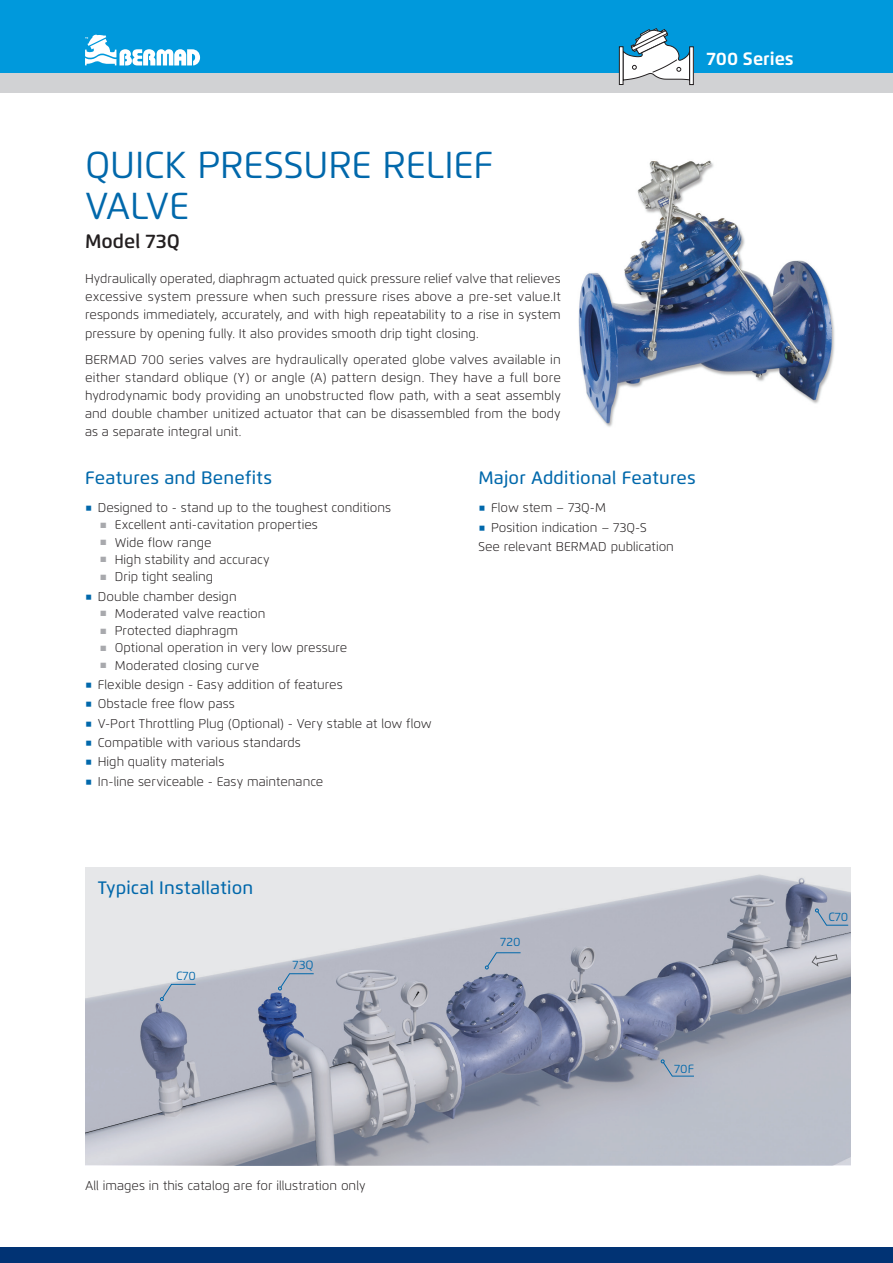
<style>
.page{position:relative;width:893px;height:1263px;background:#fff}
.page>*{position:absolute;margin:0;border:0;box-sizing:border-box;transform-origin:0 0}
.t1{font:37.5px/40.5px "Flexo";letter-spacing:-.005em;color:#0168ab}
.t2{font:600 19.5px "Flexo";color:#231f20}
.t3{font:500 18px "Flexo";letter-spacing:.01em;color:#0168ab}
.t4{font:700 18px "Flexo";color:#fff}
.t5{font:300 12.75px/19.4px "Flexo";color:#231f20}
.t6{font:12px "Flexo";color:#0168ab}
.s1{font-family:"Win Soft Pro";font-weight:500;font-size:19.2px;color:#0168ab}
.s2{color:#a8a9ad}
</style>
<div class="page">
<img style="left:578px;top:160px;width:257px;height:267px">
<div style="left:0;top:1247px;width:893px;height:16px;background:#013374"></div>
<div style="left:0;top:0;width:893px;height:74px;background:#0099dc"></div>
<div style="left:0;top:74px;width:893px;height:19px;background:#d1d2d4"></div>
<svg style="left:623px;top:28px;width:67px;height:58px"></svg>
<div style="left:619px;top:46px;width:4px;height:39px;border:1px solid #231f20"></div>
<div style="left:689px;top:46px;width:4px;height:39px;border:1px solid #231f20"></div>
<img style="left:85px;top:867px;width:765px;height:298px">
<svg style="left:661px;top:1059px;width:34px;height:18px"></svg>
<svg style="left:815px;top:908px;width:34px;height:18px"></svg>
<svg style="left:160px;top:983px;width:36px;height:18px"></svg>
<svg style="left:485px;top:952px;width:36px;height:17px"></svg>
<svg style="left:278px;top:973px;width:36px;height:17px"></svg>
<svg style="left:811px;top:954px;width:27px;height:13px"></svg>
<svg style="left:85px;top:35px;width:115px;height:31px"></svg>
<h3 class="t4" style="left:706px;top:48px;width:89px">700 Series</h3>
<h1 class="t1" style="left:85px;top:145px;width:409px">QUICK PRESSURE RELIEF<br>VALVE</h1>
<h2 class="t2" style="left:85px;top:230px;width:96px">Model 73Q</h2>
<p class="t5" style="left:85px;top:270px;width:477px;line-height:18px;text-align:justify">Hydraulically operated, diaphragm actuated quick pressure relief valve that relieves excessive system pressure when such pressure rises above a pre-set value.It responds immediately, accurately, and with high repeatability to a rise in system pressure by opening fully. It also provides smooth drip tight closing.</p>
<p class="t5" style="left:85px;top:351px;width:477px;line-height:18px;text-align:justify">BERMAD 700 series valves are hydraulically operated globe valves available in either standard oblique (Y) or angle (A) pattern design. They have a full bore hydrodynamic body providing an unobstructed flow path, with a seat assembly and double chamber unitized actuator that can be disassembled from the body as a separate integral unit.</p>
<h3 class="t3" style="left:85px;top:467px;width:189px">Features and Benefits</h3>
<p class="t5" style="left:85px;top:498px;width:308px"><span class="s1">ֺ</span> Designed to - stand up to the toughest conditions</p>
<p class="t5" style="left:100px;top:515px;width:219px"><span class="s2">■</span> Excellent anti-cavitation properties</p>
<p class="t5" style="left:100px;top:532px;width:113px"><span class="s2">■</span> Wide flow range</p>
<p class="t5" style="left:100px;top:550px;width:171px"><span class="s2">■</span> High stability and accuracy</p>
<p class="t5" style="left:85px;top:567px;width:153px;text-indent:15px"><span class="s2">■</span> Drip tight sealing<br><span class="s1">ֺ</span> Double chamber design</p>
<p class="t5" style="left:100px;top:604px;width:167px"><span class="s2">■</span> Moderated valve reaction</p>
<p class="t5" style="left:100px;top:621px;width:139px"><span class="s2">■</span> Protected diaphragm</p>
<p class="t5" style="left:100px;top:638px;width:248px"><span class="s2">■</span> Optional operation in very low pressure</p>
<p class="t5" style="left:85px;top:655px;width:348px;text-indent:15px"><span class="s2">■</span> Moderated closing curve<br><span class="s1">ֺ</span> Flexible design - Easy addition of features<br><span class="s1">ֺ</span> Obstacle free flow pass<br><span class="s1">ֺ</span> V-Port Throttling Plug (Optional) - Very stable at low flow <span class="s1">ֺ</span> Compatible with various standards<br><span class="s1">ֺ</span> High quality materials<br><span class="s1">ֺ</span> In-line serviceable - Easy maintenance</p>
<h3 class="t3" style="left:478px;top:467px;width:219px">Major Additional Features</h3>
<p class="t5" style="left:478px;top:498px;width:197px"><span class="s1">ֺ</span> Flow stem – 73Q-M<br><span class="s1">ֺ</span> Position indication – 73Q-S<br>See relevant BERMAD publication</p>
<h3 class="t3" style="left:98px;top:877px;width:157px">Typical Installation</h3>
<p class="t6" style="left:176px;top:968px;width:21px">C70</p>
<p class="t6" style="left:293px;top:957px;width:23px">73Q</p>
<p class="t6" style="left:500px;top:934px;width:22px">720</p>
<p class="t6" style="left:674px;top:1061px;width:21px">70F</p>
<p class="t6" style="left:828px;top:909px;width:21px">C70</p>
<p class="t5" style="left:85px;top:1176px;width:282px">All images in this catalog are for illustration only</p>
</div>
